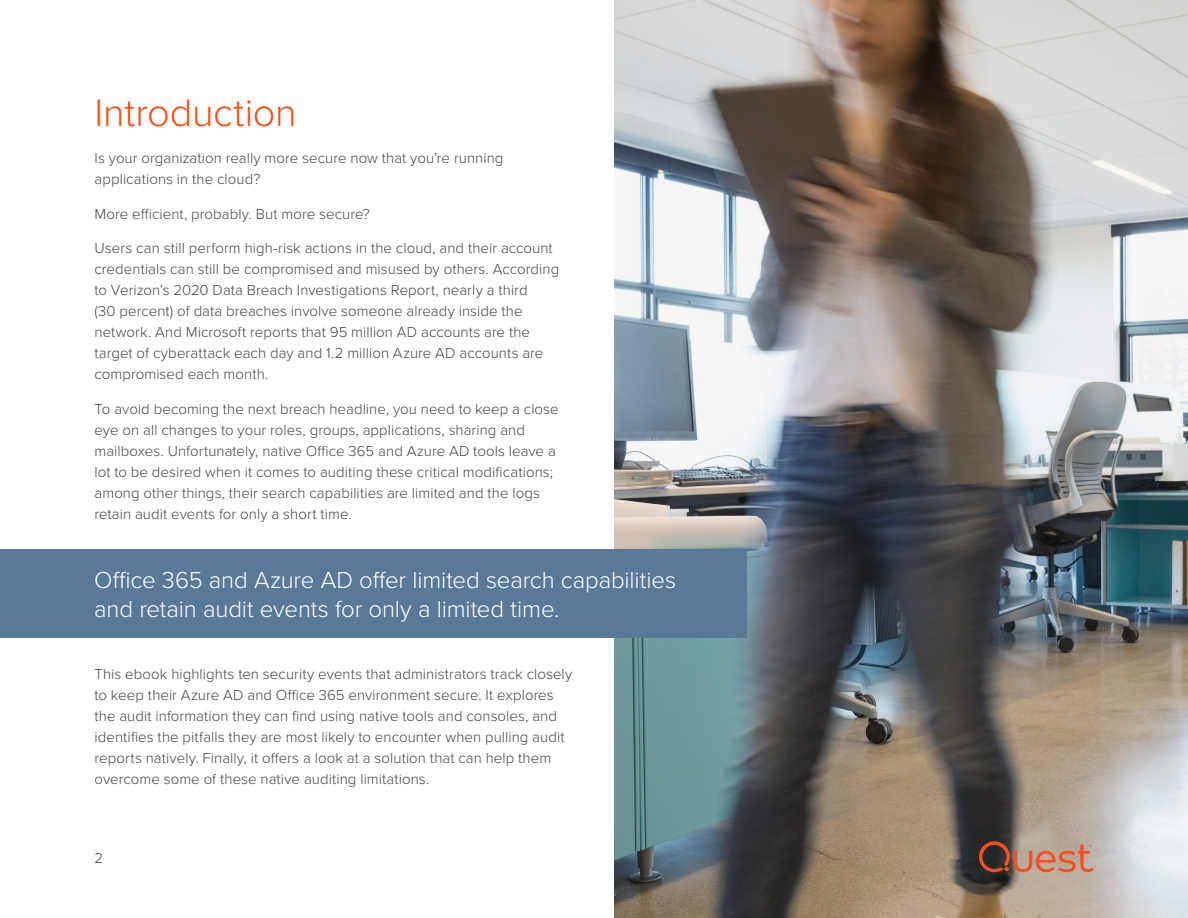
<style>
.page{position:relative;width:1188px;height:918px;background:#fff}
.page>*{position:absolute;margin:0;border:0;box-sizing:border-box;transform-origin:0 0}
.t1{font:300 39.75px "Proxima Nova";letter-spacing:-.005em;color:#fb4f14}
.t2{font:300 24px/28.8px "Proxima Nova";letter-spacing:-.005em;color:#fff}
.t3{font:300 15px/21px "Proxima Nova";letter-spacing:.005em;color:#444}
</style>
<div class="page">
<img style="left:614px;top:0;width:574px;height:918px">
<div style="left:0;top:549px;width:747px;height:88px;background:#597999"></div>
<svg style="left:979px;top:841px;width:114px;height:31px;background:#a87762"></svg>
<h1 class="t1" style="left:94px;top:83px;width:204px">Introduction</h1>
<p class="t3" style="left:94px;top:147px;width:410px">Is your organization really more secure now that you’re running applications in the cloud?</p>
<p class="t3" style="left:94px;top:203px;width:277px">More efficient, probably. But more secure?</p>
<p class="t3" style="left:94px;top:237px;width:466px">Users can still perform high-risk actions in the cloud, and their account credentials can still be compromised and misused by others. According to Verizon’s 2020 Data Breach Investigations Report, nearly a third<br>(30 percent) of data breaches involve someone already inside the network. And Microsoft reports that 95 million AD accounts are the target of cyberattack each day and 1.2 million Azure AD accounts are compromised each month.</p>
<p class="t3" style="left:94px;top:398px;width:466px">To avoid becoming the next breach headline, you need to keep a close eye on all changes to your roles, groups, applications, sharing and mailboxes. Unfortunately, native Office 365 and Azure AD tools leave a lot to be desired when it comes to auditing these critical modifications; among other things, their search capabilities are limited and the logs retain audit events for only a short time.</p>
<h2 class="t2" style="left:94px;top:565px;width:583px">Office 365 and Azure AD offer limited search capabilities and retain audit events for only a limited time.</h2>
<p class="t3" style="left:94px;top:663px;width:479px">This ebook highlights ten security events that administrators track closely to keep their Azure AD and Office 365 environment secure. It explores the audit information they can find using native tools and consoles, and identifies the pitfalls they are most likely to encounter when pulling audit reports natively. Finally, it offers a look at a solution that can help them overcome some of these native auditing limitations.</p>
<p class="t3" style="left:94px;top:847px;width:10px">2</p>
</div>
